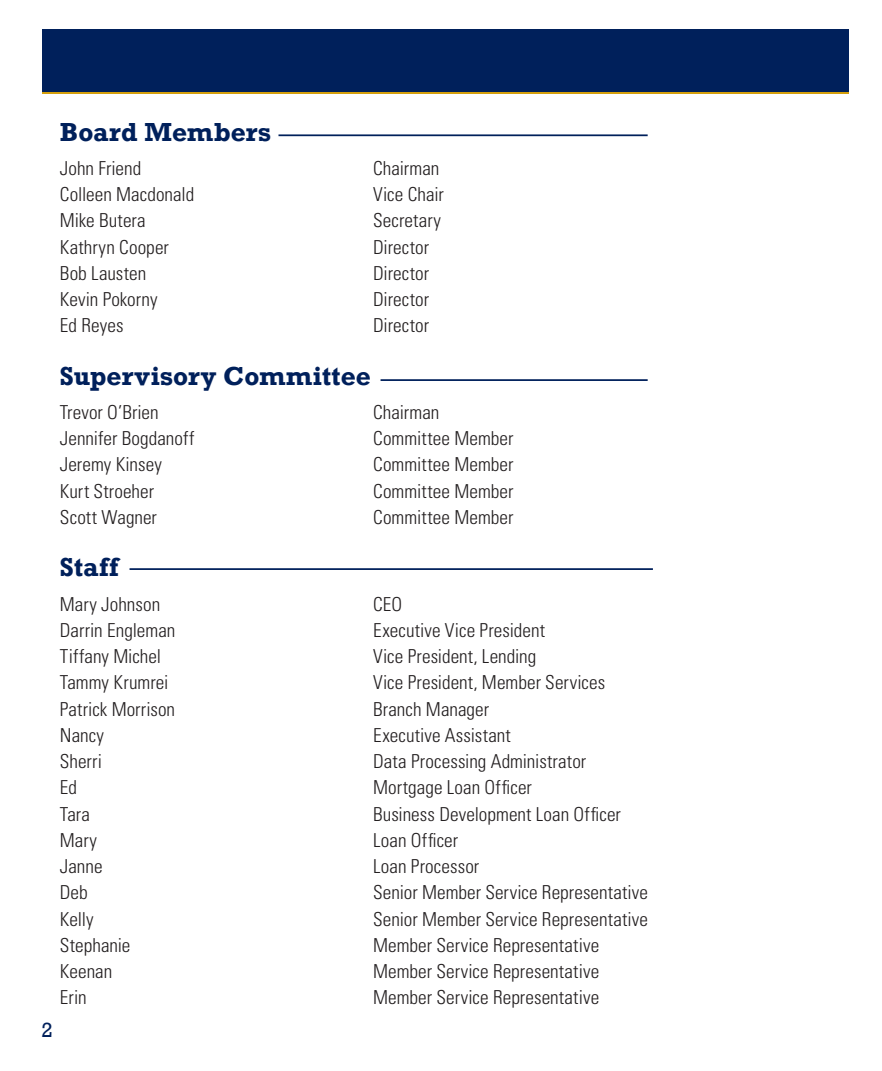
<style>
.page{position:relative;width:882px;height:1071px;background:#fff}
.page>*{position:absolute;margin:0;border:0;box-sizing:border-box;transform-origin:0 0}
.t1{font:700 24.5px "Rockwell";letter-spacing:.005em;color:#00205b}
.t2{font:21px "Rockwell";color:#00205b}
.t3{font:300 condensed 19.25px "Univers";letter-spacing:.005em;color:#231f20}
</style>
<div class="page">
<hr style="left:278px;top:134px;width:370px;height:2px;background:#00205b">
<hr style="left:381px;top:379px;width:267px;height:2px;background:#00205b">
<hr style="left:130px;top:568px;width:523px;height:2px;background:#00205b">
<div style="left:42px;top:32px;width:807px;height:62px;background:linear-gradient(to right,#d49f0c,#d49f0c)"></div>
<div style="left:42px;top:29px;width:807px;height:62px;background:#00205b"></div>
<p class="t2" style="left:42px;top:1018px;width:13px">2</p>
<p class="t1" style="left:60px;top:116px;width:213px">Board Members</p>
<p class="t3" style="left:60px;top:156px;width:83px">John Friend</p>
<p class="t3" style="left:373px;top:156px;width:68px">Chairman</p>
<p class="t3" style="left:60px;top:183px;width:136px">Colleen Macdonald</p>
<p class="t3" style="left:373px;top:183px;width:72px">Vice Chair</p>
<p class="t3" style="left:60px;top:209px;width:87px">Mike Butera</p>
<p class="t3" style="left:373px;top:209px;width:69px">Secretary</p>
<p class="t3" style="left:60px;top:235px;width:110px">Kathryn Cooper</p>
<p class="t3" style="left:373px;top:235px;width:57px">Director</p>
<p class="t3" style="left:60px;top:261px;width:88px">Bob Lausten</p>
<p class="t3" style="left:373px;top:261px;width:57px">Director</p>
<p class="t3" style="left:60px;top:288px;width:99px">Kevin Pokorny</p>
<p class="t3" style="left:373px;top:288px;width:57px">Director</p>
<p class="t3" style="left:60px;top:314px;width:65px">Ed Reyes</p>
<p class="t3" style="left:373px;top:314px;width:57px">Director</p>
<p class="t1" style="left:60px;top:360px;width:312px">Supervisory Committee</p>
<p class="t3" style="left:60px;top:401px;width:100px">Trevor O’Brien</p>
<p class="t3" style="left:373px;top:401px;width:68px">Chairman</p>
<p class="t3" style="left:60px;top:427px;width:136px">Jennifer Bogdanoff</p>
<p class="t3" style="left:373px;top:427px;width:142px">Committee Member</p>
<p class="t3" style="left:60px;top:453px;width:104px">Jeremy Kinsey</p>
<p class="t3" style="left:373px;top:453px;width:142px">Committee Member</p>
<p class="t3" style="left:60px;top:479px;width:96px">Kurt Stroeher</p>
<p class="t3" style="left:373px;top:479px;width:142px">Committee Member</p>
<p class="t3" style="left:60px;top:506px;width:99px">Scott Wagner</p>
<p class="t3" style="left:373px;top:506px;width:142px">Committee Member</p>
<p class="t1" style="left:60px;top:552px;width:60px">Staff</p>
<p class="t3" style="left:60px;top:592px;width:102px">Mary Johnson</p>
<p class="t3" style="left:373px;top:592px;width:31px">CEO</p>
<p class="t3" style="left:60px;top:618px;width:117px">Darrin Engleman</p>
<p class="t3" style="left:373px;top:618px;width:173px">Executive Vice President</p>
<p class="t3" style="left:60px;top:645px;width:103px">Tiffany Michel</p>
<p class="t3" style="left:373px;top:645px;width:165px">Vice President, Lending</p>
<p class="t3" style="left:60px;top:671px;width:110px">Tammy Krumrei</p>
<p class="t3" style="left:373px;top:671px;width:234px">Vice President, Member Services</p>
<p class="t3" style="left:60px;top:697px;width:117px">Patrick Morrison</p>
<p class="t3" style="left:373px;top:697px;width:117px">Branch Manager</p>
<p class="t3" style="left:60px;top:723px;width:46px">Nancy</p>
<p class="t3" style="left:373px;top:723px;width:139px">Executive Assistant</p>
<p class="t3" style="left:60px;top:750px;width:44px">Sherri</p>
<p class="t3" style="left:373px;top:750px;width:215px">Data Processing Administrator</p>
<p class="t3" style="left:60px;top:776px;width:19px">Ed</p>
<p class="t3" style="left:373px;top:776px;width:160px">Mortgage Loan Officer</p>
<p class="t3" style="left:60px;top:802px;width:32px">Tara</p>
<p class="t3" style="left:373px;top:802px;width:249px">Business Development Loan Officer</p>
<p class="t3" style="left:60px;top:829px;width:39px">Mary</p>
<p class="t3" style="left:373px;top:829px;width:87px">Loan Officer</p>
<p class="t3" style="left:60px;top:855px;width:44px">Janne</p>
<p class="t3" style="left:373px;top:855px;width:108px">Loan Processor</p>
<p class="t3" style="left:60px;top:881px;width:29px">Deb</p>
<p class="t3" style="left:373px;top:881px;width:276px">Senior Member Service Representative</p>
<p class="t3" style="left:60px;top:907px;width:35px">Kelly</p>
<p class="t3" style="left:373px;top:907px;width:276px">Senior Member Service Representative</p>
<p class="t3" style="left:60px;top:934px;width:72px">Stephanie</p>
<p class="t3" style="left:373px;top:934px;width:228px">Member Service Representative</p>
<p class="t3" style="left:60px;top:960px;width:54px">Keenan</p>
<p class="t3" style="left:373px;top:960px;width:228px">Member Service Representative</p>
<p class="t3" style="left:60px;top:986px;width:28px">Erin</p>
<p class="t3" style="left:373px;top:986px;width:228px">Member Service Representative</p>
</div>
